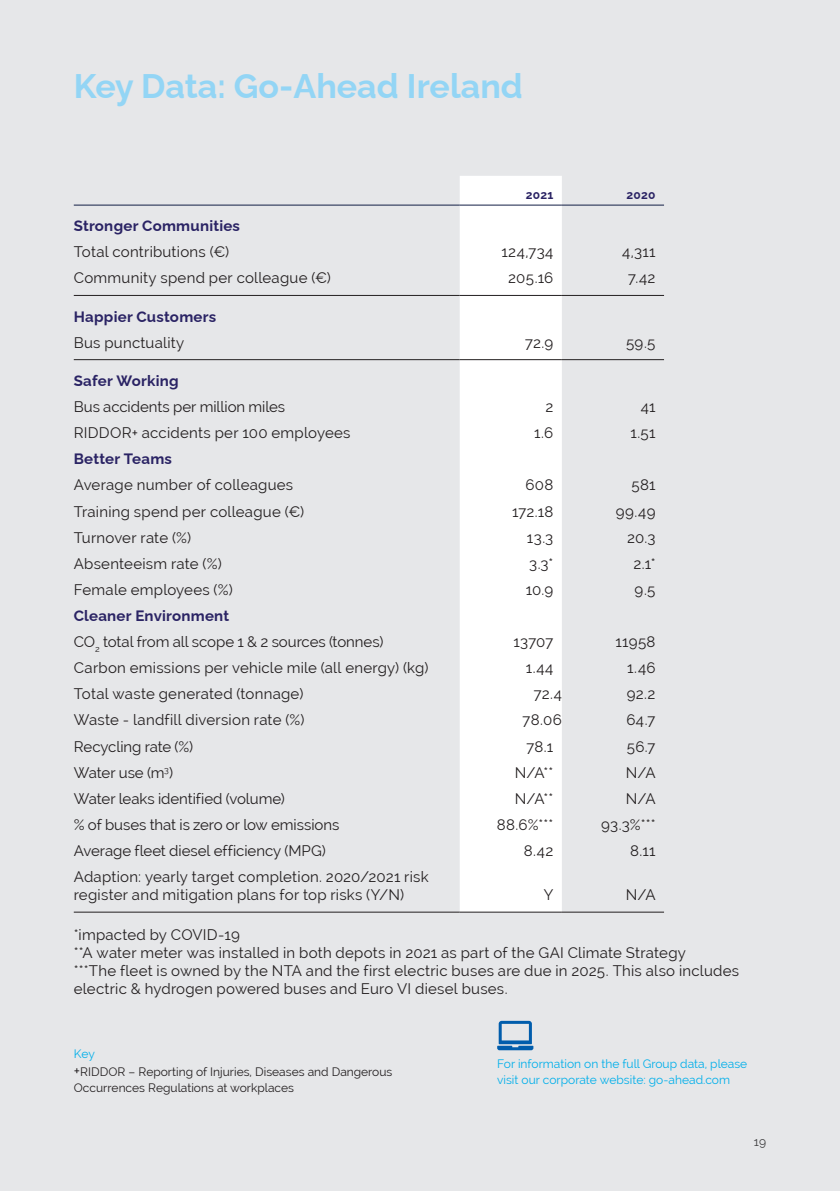
<style>
.page{position:relative;width:840px;height:1191px;background:#fff}
.page>*{position:absolute;margin:0;border:0;box-sizing:border-box;transform-origin:0 0}
.Page_heading{font:700 34px "Raleway";color:#93d5f5}
.Figs_LFT{font:15px/18px "Raleway";letter-spacing:.01em;color:#231f20}
.Figs_RT{font:15px/18px "Raleway";letter-spacing:.015em;color:#231f20}
.Figs_LFT-2{font:700 15px "Raleway";letter-spacing:.015em;color:#2a2364}
.Figs_LFT-3{font:15px "Raleway";letter-spacing:-.01em;color:#231f20}
.Page_heading-2{font:12px/16px "Raleway";color:#231f20}
.Body_Text{font:12px/16px "Raleway";color:#00afea}
.Figshd_RT{font:700 12px "Raleway";letter-spacing:.02em;color:#2a2364}
.Page_heading-3{font:12px "Raleway";color:#00afea}
.Page_Number{font:12px "Raleway";color:#3e3e3f}
.s1{font-size:15px}
</style>
<div class="page">
<div style="left:0;top:0;width:839px;height:1191px;background:#e6e7e9"></div>
<svg style="left:497px;top:1020px;width:36px;height:30px"></svg>
<div style="left:459px;top:176px;width:102px;height:735px;background:#fff"></div>
<hr style="left:74px;top:359px;width:385px;height:1px;background:#231f20">
<hr style="left:459px;top:359px;width:102px;height:1px;background:#231f20">
<hr style="left:561px;top:359px;width:102px;height:1px;background:#231f20">
<hr style="left:74px;top:295px;width:385px;height:1px;background:#231f20">
<hr style="left:459px;top:295px;width:102px;height:1px;background:#231f20">
<hr style="left:561px;top:295px;width:102px;height:1px;background:#231f20">
<hr style="left:74px;top:205px;width:385px;height:1px;background:#131f46">
<hr style="left:459px;top:205px;width:102px;height:1px;background:#131f46">
<hr style="left:561px;top:205px;width:102px;height:1px;background:#131f46">
<hr style="left:74px;top:911px;width:385px;height:1px;background:#231f20">
<hr style="left:459px;top:911px;width:102px;height:1px;background:#231f20">
<hr style="left:561px;top:911px;width:102px;height:1px;background:#231f20">
<p class="Page_heading" style="left:74px;top:59px;width:450px">Key Data: Go-Ahead Ireland</p>
<p class="Figshd_RT" style="left:525px;top:185px;width:29px">2021</p>
<p class="Figshd_RT" style="left:626px;top:185px;width:30px">2020</p>
<p class="Figs_LFT-2" style="left:74px;top:214px;width:168px">Stronger Communities</p>
<p class="Figs_LFT" style="left:74px;top:243px;width:157px">Total contributions (€)</p>
<p class="Figs_RT" style="left:501px;top:243px;width:53px">124,734</p>
<p class="Figs_RT" style="left:621px;top:243px;width:35px">4,311</p>
<p class="Figs_LFT" style="left:74px;top:269px;width:258px">Community spend per colleague (€)</p>
<p class="Figs_RT" style="left:508px;top:269px;width:47px">205.16</p>
<p class="Figs_RT" style="left:627px;top:269px;width:29px">7.42</p>
<p class="Figs_LFT-2" style="left:74px;top:304px;width:144px">Happier Customers</p>
<p class="Figs_LFT" style="left:74px;top:333px;width:112px">Bus punctuality</p>
<p class="Figs_RT" style="left:524px;top:333px;width:30px">72.9</p>
<p class="Figs_RT" style="left:626px;top:333px;width:31px">59.5</p>
<p class="Figs_LFT-2" style="left:74px;top:368px;width:106px">Safer Working</p>
<p class="Figs_LFT" style="left:74px;top:397px;width:213px">Bus accidents per million miles</p>
<p class="Figs_RT" style="left:545px;top:397px;width:9px">2</p>
<p class="Figs_RT" style="left:640px;top:397px;width:16px">41</p>
<p class="Figs_LFT" style="left:74px;top:424px;width:278px">RIDDOR+ accidents per 100 employees</p>
<p class="Figs_RT" style="left:534px;top:424px;width:21px">1.6</p>
<p class="Figs_RT" style="left:630px;top:424px;width:27px">1.51</p>
<p class="Figs_LFT-2" style="left:74px;top:447px;width:100px">Better Teams</p>
<p class="Figs_LFT" style="left:74px;top:476px;width:221px">Average number of colleagues</p>
<p class="Figs_RT" style="left:525px;top:476px;width:29px">608</p>
<p class="Figs_RT" style="left:631px;top:476px;width:25px">581</p>
<p class="Figs_LFT" style="left:74px;top:502px;width:232px">Training spend per colleague (€)</p>
<p class="Figs_RT" style="left:512px;top:502px;width:43px">172.18</p>
<p class="Figs_RT" style="left:615px;top:502px;width:41px">99.49</p>
<p class="Figs_LFT" style="left:74px;top:528px;width:119px">Turnover rate (%)</p>
<p class="Figs_RT" style="left:526px;top:528px;width:28px">13.3</p>
<p class="Figs_RT" style="left:626px;top:528px;width:30px">20.3</p>
<p class="Figs_LFT" style="left:74px;top:554px;width:149px">Absenteeism rate (%)</p>
<p class="Figs_RT" style="left:528px;top:554px;width:26px">3.3*</p>
<p class="Figs_RT" style="left:633px;top:554px;width:24px">2.1*</p>
<p class="Figs_LFT" style="left:74px;top:580px;width:160px">Female employees (%)</p>
<p class="Figs_RT" style="left:525px;top:580px;width:29px">10.9</p>
<p class="Figs_RT" style="left:634px;top:580px;width:22px">9.5</p>
<p class="Figs_LFT-2" style="left:74px;top:604px;width:157px">Cleaner Environment</p>
<p class="Figs_LFT" style="left:74px;top:633px;width:311px">CO<sub>2</sub> total from all scope 1 &amp; 2 sources (tonnes)</p>
<p class="Figs_RT" style="left:513px;top:633px;width:41px">13707</p>
<p class="Figs_RT" style="left:615px;top:633px;width:42px">11958</p>
<p class="Figs_LFT" style="left:74px;top:659px;width:356px">Carbon emissions per vehicle mile (all energy) (kg)</p>
<p class="Figs_RT" style="left:525px;top:659px;width:29px">1.44</p>
<p class="Figs_RT" style="left:627px;top:659px;width:30px">1.46</p>
<p class="Figs_LFT" style="left:74px;top:685px;width:231px">Total waste generated (tonnage)</p>
<p class="Figs_RT" style="left:533px;top:685px;width:30px">72.4</p>
<p class="Figs_RT" style="left:626px;top:685px;width:30px">92.2</p>
<p class="Figs_LFT" style="left:74px;top:711px;width:232px">Waste - landfill diversion rate (%)</p>
<p class="Figs_RT" style="left:522px;top:711px;width:41px">78.06</p>
<p class="Figs_RT" style="left:626px;top:711px;width:31px">64.7</p>
<p class="Figs_LFT-3" style="left:74px;top:737px;width:121px">Recycling rate (%)</p>
<p class="Figs_RT" style="left:525px;top:737px;width:29px">78.1</p>
<p class="Figs_RT" style="left:626px;top:737px;width:30px">56.7</p>
<p class="Figs_LFT-3" style="left:74px;top:763px;width:101px">Water use (m<sup>3</sup>)</p>
<p class="Figs_RT" style="left:514px;top:763px;width:40px">N/A**</p>
<p class="Figs_RT" style="left:625px;top:763px;width:31px">N/A</p>
<p class="Figs_LFT" style="left:74px;top:789px;width:212px">Water leaks identified (volume)</p>
<p class="Figs_RT" style="left:514px;top:789px;width:40px">N/A**</p>
<p class="Figs_RT" style="left:625px;top:789px;width:31px">N/A</p>
<p class="Figs_LFT" style="left:74px;top:815px;width:267px">% of buses that is zero or low emissions</p>
<p class="Figs_RT" style="left:496px;top:815px;width:58px">88.6%***</p>
<p class="Figs_RT" style="left:601px;top:815px;width:56px">93.3%***</p>
<p class="Figs_LFT" style="left:74px;top:841px;width:253px">Average fleet diesel efficiency (MPG)</p>
<p class="Figs_RT" style="left:523px;top:841px;width:31px">8.42</p>
<p class="Figs_RT" style="left:629px;top:841px;width:27px">8.11</p>
<p class="Figs_LFT" style="left:74px;top:867px;width:356px">Adaption: yearly target completion. 2020/2021 risk register and mitigation plans for top risks (Y/N)</p>
<p class="Figs_RT" style="left:543px;top:885px;width:11px">Y</p>
<p class="Figs_RT" style="left:625px;top:885px;width:31px">N/A</p>
<p class="Figs_RT" style="left:74px;top:926px;width:168px">*impacted by COVID-19</p>
<p class="Figs_RT" style="left:74px;top:944px;width:613px">**A water meter was installed in both depots in 2021 as part of the GAI Climate Strategy</p>
<p class="Figs_RT" style="left:74px;top:962px;width:666px">***The fleet is owned by the NTA and the first electric buses are due in 2025. This also includes electric &amp; hydrogen powered buses and Euro VI diesel buses.</p>
<p class="Page_heading-3" style="left:74px;top:1046px;width:23px">Key</p>
<p class="Page_heading-2" style="left:74px;top:1063px;width:320px"><span class="s1">+</span>RIDDOR – Reporting of Injuries, Diseases and Dangerous<br>Occurrences Regulations at workplaces</p>
<p class="Body_Text" style="left:497px;top:1055px;width:251px">For information on the full Group data, please visit our corporate website: go-ahead.com</p>
<p class="Page_Number" style="left:753px;top:1134px;width:14px">19</p>
</div>
